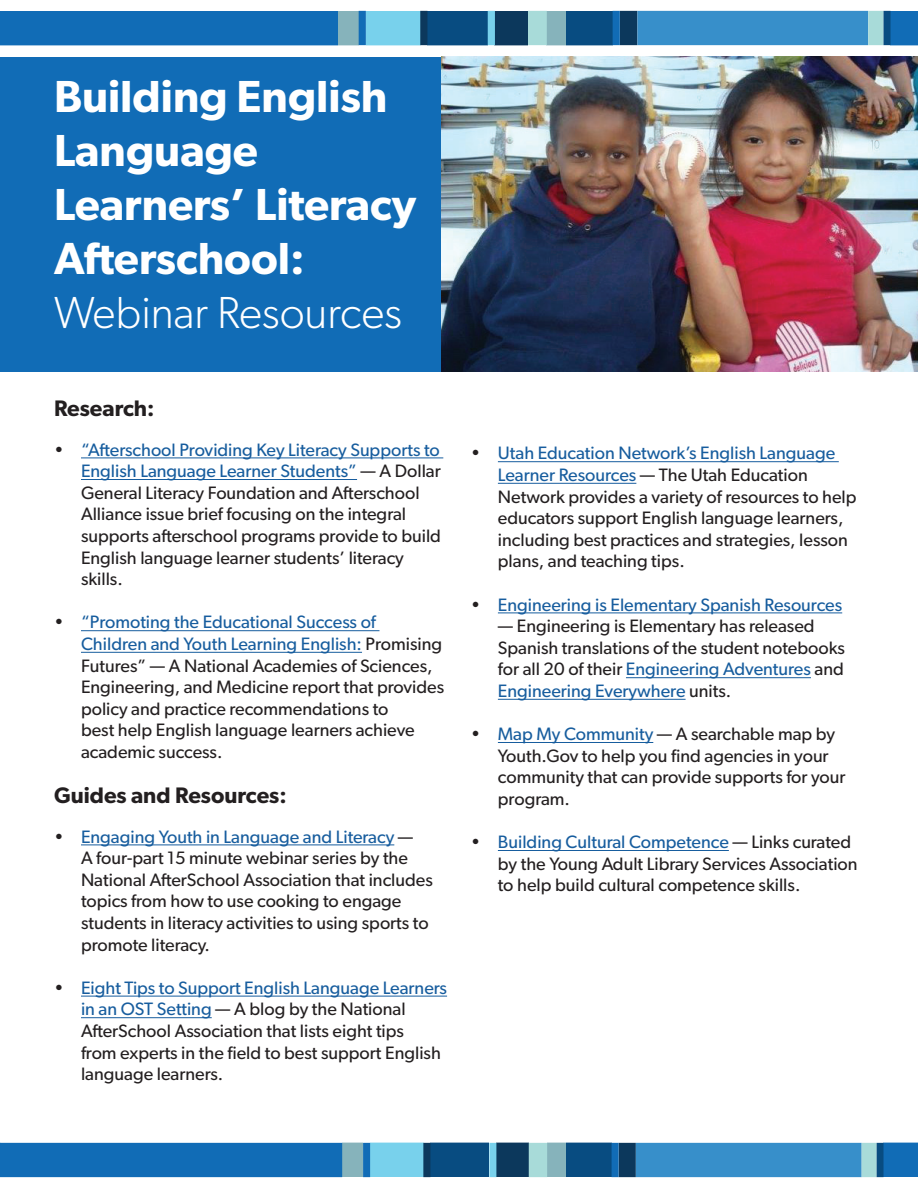
<style>
.page{position:relative;width:918px;height:1188px;background:#fff}
.page>*{position:absolute;margin:0;border:0;box-sizing:border-box;transform-origin:0 0}
.t1{font:600 45px/54px "Gibson";color:#fff}
.t2{font:300 45px "Gibson";color:#fff}
.t3{font:600 22.5px "Gibson";color:#231f20}
.t4{font:18px/21.6px "Gibson";color:#231f20}
.t5{font:18px "Gibson";color:#175d9e}
.s1{color:#175d9e}
.s2{color:#231f20}
</style>
<div class="page">
<svg style="left:0;top:10px;width:918px;height:36px;background:#3481b7"></svg>
<svg style="left:0;top:1142px;width:918px;height:36px;background:#3481b7"></svg>
<div style="left:0;top:57px;width:442px;height:315px;background:#116cb6"></div>
<hr style="left:81px;top:458px;width:362px;height:1px;background:#175d9e">
<hr style="left:81px;top:479px;width:276px;height:1px;background:#175d9e">
<hr style="left:81px;top:630px;width:298px;height:1px;background:#175d9e">
<hr style="left:81px;top:652px;width:281px;height:1px;background:#175d9e">
<hr style="left:81px;top:845px;width:313px;height:1px;background:#175d9e">
<hr style="left:81px;top:996px;width:366px;height:1px;background:#175d9e">
<hr style="left:81px;top:1017px;width:131px;height:1px;background:#175d9e">
<hr style="left:498px;top:461px;width:341px;height:1px;background:#175d9e">
<hr style="left:498px;top:483px;width:138px;height:1px;background:#175d9e">
<hr style="left:498px;top:613px;width:344px;height:1px;background:#175d9e">
<hr style="left:626px;top:677px;width:185px;height:1px;background:#175d9e">
<hr style="left:498px;top:699px;width:188px;height:1px;background:#175d9e">
<hr style="left:498px;top:742px;width:155px;height:1px;background:#175d9e">
<hr style="left:498px;top:850px;width:231px;height:1px;background:#175d9e">
<img style="left:442px;top:56px;width:476px;height:316px">
<h1 class="t1" style="left:54px;top:69px;width:364px">Building English<br>Language<br>Learners’ Literacy<br>Afterschool:</h1>
<h1 class="t2" style="left:54px;top:286px;width:349px">Webinar Resources</h1>
<p class="t3" style="left:54px;top:395px;width:102px">Research:</p>
<p class="t4" style="left:81px;top:438px;width:362px;text-indent:-27px">• <span class="s1">“Afterschool Providing Key Literacy Supports to English Language Learner Students”</span> — A Dollar General Literacy Foundation and Afterschool Alliance issue brief focusing on the integral supports afterschool programs provide to build English language learner students’ literacy skills.</p>
<p class="t4" style="left:81px;top:611px;width:365px;text-indent:-27px">• <span class="s1">“Promoting the Educational Success of Children and Youth Learning English:</span> Promising Futures” — A National Academies of Sciences, Engineering, and Medicine report that provides policy and practice recommendations to<br>best help English language learners achieve academic success.</p>
<p class="t3" style="left:54px;top:782px;width:234px">Guides and Resources:</p>
<p class="t4" style="left:81px;top:825px;width:353px;text-indent:-27px">• <span class="s1">Engaging Youth in Language and Literacy</span> —<br>A four-part 15 minute webinar series by the National AfterSchool Association that includes topics from how to use cooking to engage students in literacy activities to using sports to promote literacy.</p>
<p class="t4" style="left:81px;top:976px;width:368px;text-indent:-27px">• <span class="s1">Eight Tips to Support English Language Learners in an OST Setting</span> — A blog by the National AfterSchool Association that lists eight tips<br>from experts in the field to best support English language learners.</p>
<p class="t4" style="left:498px;top:442px;width:360px;text-indent:-27px">• <span class="s1">Utah Education Network’s English Language Learner Resources</span> — The Utah Education Network provides a variety of resources to help educators support English language learners, including best practices and strategies, lesson plans, and teaching tips.</p>
<p class="t5" style="left:471px;top:593px;width:373px"><span class="s2">•</span> Engineering is Elementary Spanish Resources</p>
<p class="t4" style="left:498px;top:615px;width:349px">— Engineering is Elementary has released Spanish translations of the student notebooks for all 20 of their <span class="s1">Engineering Adventures</span> and <span class="s1">Engineering Everywhere</span> units.</p>
<p class="t4" style="left:498px;top:723px;width:349px;text-indent:-27px">• <span class="s1">Map My Community</span> — A searchable map by Youth.Gov to help you find agencies in your community that can provide supports for your program.</p>
<p class="t4" style="left:498px;top:831px;width:361px;text-indent:-27px">• <span class="s1">Building Cultural Competence</span> — Links curated by the Young Adult Library Services Association to help build cultural competence skills.</p>
</div>
